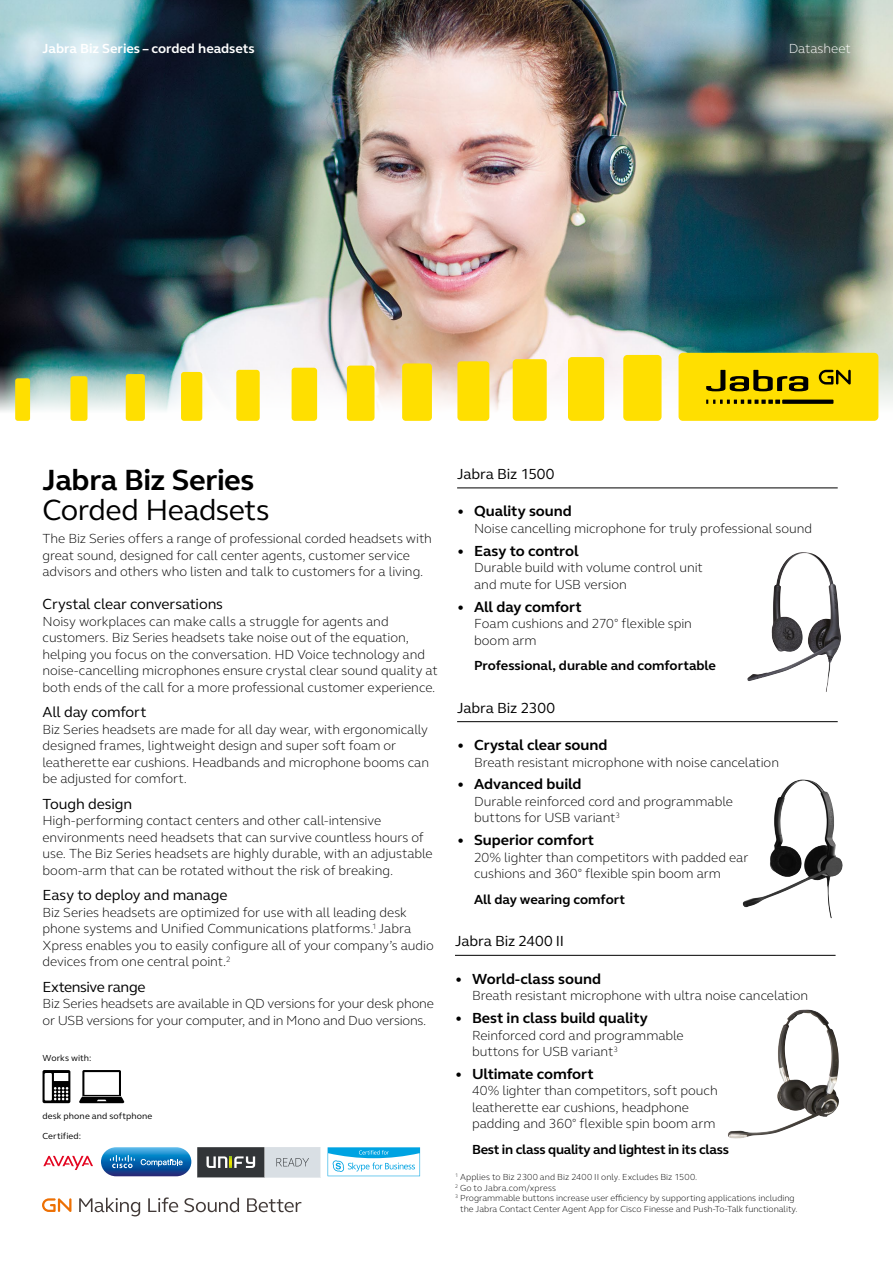
<style>
.page{position:relative;width:893px;height:1263px;background:#fff}
.page>*{position:absolute;margin:0;border:0;box-sizing:border-box;transform-origin:0 0}
.t1{font:700 30px "GN Elliot";letter-spacing:-.015em;color:#000}
.t2{font:30px "GN Elliot";letter-spacing:-.02em;color:#000}
.t3{font:700 15px "GN Elliot";letter-spacing:-.005em;color:#000}
.jabra_table_copy_-_N{font:15px "GN Elliot";letter-spacing:-.01em;color:#000}
.jabra_table_copy_-_N-2{font:300 13.5px/16.5px "GN Elliot";letter-spacing:-.005em;color:#000}
.t4{font:700 13.5px "GN Elliot";letter-spacing:-.01em;color:#000}
.t5{font:700 13.5px "GN Elliot";color:#fff}
.t6{font:300 13.5px "GN Elliot";color:#fff}
.jabra_table_copy_-_N-3{font:300 9px/10.5px "GN Elliot";color:#000;text-align:center}
.icon_txt{font:9px "GN Elliot";letter-spacing:.015em;color:#000}
</style>
<div class="page">
<svg style="left:42px;top:1198px;width:29px;height:14px"></svg>
<svg style="left:79px;top:1198px;width:61px;height:18px"></svg>
<svg style="left:148px;top:1197px;width:30px;height:15px"></svg>
<svg style="left:184px;top:1198px;width:55px;height:14px"></svg>
<svg style="left:247px;top:1198px;width:54px;height:14px"></svg>
<hr style="left:457px;top:487px;width:381px;height:1px;background:#000">
<hr style="left:455px;top:955px;width:381px;height:1px;background:#000">
<img style="left:742px;top:779px;width:101px;height:139px">
<img style="left:747px;top:553px;width:94px;height:139px">
<img style="left:771px;top:1009px;width:41px;height:122px">
<hr style="left:457px;top:721px;width:381px;height:1px;background:#000">
<svg style="left:79px;top:1070px;width:45px;height:33px"></svg>
<svg style="left:43px;top:1070px;width:27px;height:33px"></svg>
<svg style="left:328px;top:1147px;width:92px;height:29px"></svg>
<svg style="left:198px;top:1147px;width:123px;height:30px;background:#8b8f91"></svg>
<svg style="left:101px;top:1147px;width:90px;height:29px;background:#3881bc"></svg>
<svg style="left:43px;top:1156px;width:50px;height:14px"></svg>
<img style="left:0;top:0;width:893px;height:420px">
<div style="left:15px;top:378px;width:15px;height:43px;background:#ffdf00;border-radius:3px"></div>
<div style="left:70px;top:376px;width:17px;height:45px;background:#ffdf00;border-radius:3px"></div>
<div style="left:126px;top:374px;width:19px;height:47px;background:#ffdf00;border-radius:3px"></div>
<div style="left:181px;top:372px;width:21px;height:49px;background:#ffdf00;border-radius:3px"></div>
<div style="left:236px;top:370px;width:24px;height:51px;background:#ffdf00;border-radius:3px"></div>
<div style="left:292px;top:368px;width:25px;height:53px;background:#ffdf00;border-radius:3px"></div>
<div style="left:347px;top:366px;width:27px;height:55px;background:#ffdf00;border-radius:3px"></div>
<div style="left:402px;top:363px;width:30px;height:58px;background:#ffdf00;border-radius:4px"></div>
<div style="left:457px;top:361px;width:32px;height:60px;background:#ffdf00;border-radius:4px"></div>
<div style="left:513px;top:359px;width:34px;height:62px;background:#ffdf00;border-radius:4px"></div>
<div style="left:568px;top:357px;width:36px;height:64px;background:#ffdf00;border-radius:4px"></div>
<div style="left:623px;top:355px;width:38px;height:66px;background:#ffdf00;border-radius:4px"></div>
<div style="left:679px;top:353px;width:199px;height:68px;background:#ffdf00;border-radius:4px"></div>
<svg style="left:706px;top:370px;width:102px;height:21px"></svg>
<svg style="left:706px;top:400px;width:74px;height:4px"></svg>
<svg style="left:782px;top:400px;width:51px;height:4px"></svg>
<svg style="left:819px;top:370px;width:32px;height:14px"></svg>
<p class="t5" style="left:43px;top:39px;width:214px">Jabra Biz Series – corded headsets</p>
<p class="t6" style="left:789px;top:39px;width:63px">Datasheet</p>
<p class="t1" style="left:43px;top:460px;width:213px">Jabra Biz Series</p>
<p class="t2" style="left:43px;top:490px;width:229px">Corded Headsets</p>
<p class="jabra_table_copy_-_N-2" style="left:43px;top:530px;width:391px">The Biz Series offers a range of professional corded headsets with great sound, designed for call center agents, customer service advisors and others who listen and talk to customers for a living.</p>
<p class="jabra_table_copy_-_N" style="left:43px;top:594px;width:182px">Crystal clear conversations</p>
<p class="jabra_table_copy_-_N-2" style="left:43px;top:612px;width:397px">Noisy workplaces can make calls a struggle for agents and customers. Biz Series headsets take noise out of the equation, helping you focus on the conversation. HD Voice technology and noise-cancelling microphones ensure crystal clear sound quality at both ends of the call for a more professional customer experience.</p>
<p class="jabra_table_copy_-_N" style="left:43px;top:702px;width:105px">All day comfort</p>
<p class="jabra_table_copy_-_N-2" style="left:43px;top:720px;width:388px">Biz Series headsets are made for all day wear, with ergonomically designed frames, lightweight design and super soft foam or leatherette ear cushions. Headbands and microphone booms can be adjusted for comfort.</p>
<p class="jabra_table_copy_-_N" style="left:43px;top:793px;width:91px">Tough design</p>
<p class="jabra_table_copy_-_N-2" style="left:43px;top:812px;width:392px">High-performing contact centers and other call-intensive environments need headsets that can survive countless hours of use. The Biz Series headsets are highly durable, with an adjustable boom-arm that can be rotated without the risk of breaking.</p>
<p class="jabra_table_copy_-_N" style="left:43px;top:885px;width:186px">Easy to deploy and manage</p>
<p class="jabra_table_copy_-_N-2" style="left:43px;top:903px;width:393px">Biz Series headsets are optimized for use with all leading desk phone systems and Unified Communications platforms.<sup>1</sup> Jabra Xpress enables you to easily configure all of your company’s audio devices from one central point.<sup>2</sup></p>
<p class="jabra_table_copy_-_N" style="left:43px;top:976px;width:104px">Extensive range</p>
<p class="jabra_table_copy_-_N-2" style="left:43px;top:995px;width:393px">Biz Series headsets are available in QD versions for your desk phone or USB versions for your computer, and in Mono and Duo versions.</p>
<p class="icon_txt" style="left:43px;top:1052px;width:51px">Works with:</p>
<p class="icon_txt" style="left:43px;top:1110px;width:111px">desk phone and softphone</p>
<p class="icon_txt" style="left:43px;top:1130px;width:40px">Certified:</p>
<p class="jabra_table_copy_-_N" style="left:457px;top:464px;width:99px">Jabra Biz 1500</p>
<p class="t3" style="left:457px;top:501px;width:116px">• Quality sound</p>
<p class="jabra_table_copy_-_N-2" style="left:474px;top:519px;width:340px">Noise cancelling microphone for truly professional sound</p>
<p class="t3" style="left:457px;top:540px;width:123px">• Easy to control</p>
<p class="jabra_table_copy_-_N-2" style="left:474px;top:559px;width:230px">Durable build with volume control unit and mute for USB version</p>
<p class="t3" style="left:457px;top:596px;width:126px">• All day comfort</p>
<p class="jabra_table_copy_-_N-2" style="left:474px;top:615px;width:219px">Foam cushions and 270° flexible spin boom arm</p>
<p class="t4" style="left:474px;top:656px;width:243px">Professional, durable and comfortable</p>
<p class="jabra_table_copy_-_N" style="left:457px;top:698px;width:99px">Jabra Biz 2300</p>
<p class="t3" style="left:457px;top:735px;width:152px">• Crystal clear sound</p>
<p class="jabra_table_copy_-_N-2" style="left:474px;top:753px;width:306px">Breath resistant microphone with noise cancelation</p>
<p class="t3" style="left:457px;top:774px;width:126px">• Advanced build</p>
<p class="jabra_table_copy_-_N-2" style="left:474px;top:793px;width:260px">Durable reinforced cord and programmable buttons for USB variant<sup>3</sup></p>
<p class="t3" style="left:457px;top:830px;width:139px">• Superior comfort</p>
<p class="jabra_table_copy_-_N-2" style="left:474px;top:848px;width:276px">20% lighter than competitors with padded ear cushions and 360° flexible spin boom arm</p>
<p class="t4" style="left:474px;top:890px;width:152px">All day wearing comfort</p>
<p class="jabra_table_copy_-_N" style="left:455px;top:931px;width:111px">Jabra Biz 2400 II</p>
<p class="t3" style="left:455px;top:968px;width:148px">• World-class sound</p>
<p class="jabra_table_copy_-_N-2" style="left:472px;top:987px;width:338px">Breath resistant microphone with ultra noise cancelation</p>
<p class="t3" style="left:455px;top:1008px;width:194px">• Best in class build quality</p>
<p class="jabra_table_copy_-_N-2" style="left:472px;top:1026px;width:213px">Reinforced cord and programmable buttons for USB variant<sup>3</sup></p>
<p class="t3" style="left:455px;top:1064px;width:140px">• Ultimate comfort</p>
<p class="jabra_table_copy_-_N-2" style="left:472px;top:1082px;width:247px">40% lighter than competitors, soft pouch leatherette ear cushions, headphone padding and 360° flexible spin boom arm</p>
<p class="t4" style="left:472px;top:1140px;width:259px">Best in class quality and lightest in its class</p>
<p class="jabra_table_copy_-_N-3" style="left:455px;top:1172px;width:244px"><sup>1</sup> Applies to Biz 2300 and Biz 2400 II only. Excludes Biz 1500.</p>
<p class="jabra_table_copy_-_N-3" style="left:455px;top:1182px;width:103px"><sup>2</sup> Go to Jabra.com/xpress</p>
<p class="jabra_table_copy_-_N-3" style="left:455px;top:1193px;width:344px"><sup>3</sup> Programmable buttons increase user efficiency by supporting applications including the Jabra Contact Center Agent App for Cisco Finesse and Push-To-Talk functionality.</p>
</div>
